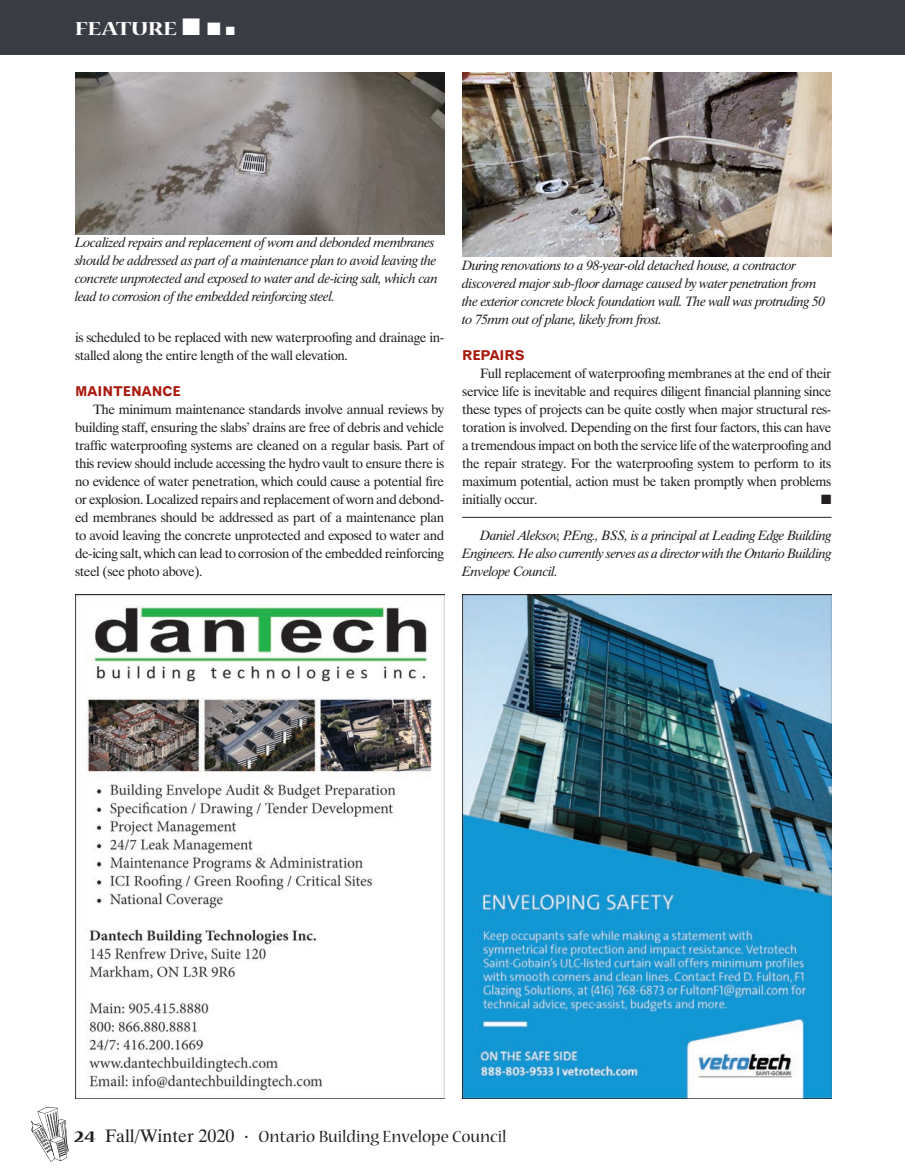
<style>
.page{position:relative;width:905px;height:1175px;background:#fff}
.page>*{position:absolute;margin:0;border:0;box-sizing:border-box;transform-origin:0 0}
.t1{font:700 expanded 21px "Nueva";color:#fff}
.t2{font:18px "Nueva";color:#231f20}
.t3{font:13.5px/18px "Dutch 801 BT";letter-spacing:-.03em;color:#231f20;text-align:justify}
.Captions{font:italic 13.5px/18px "Dutch 801 BT";letter-spacing:-.03em;color:#231f20}
.Author_Bio{font:italic 13.5px/18px "Dutch 801 BT";letter-spacing:-.03em;color:#231f20;text-align:justify}
.Subhead{font:13.5px "Gothic 720 BT Bold B";color:#a9190e}
.t4{font:13.5px "Zapf Dingbats ITC";color:#231f20}
.s1{font-weight:700;font-stretch:expanded}
.s2{font-family:"Dutch 801 BT"}
</style>
<div class="page">
<img style="left:32px;top:1107px;width:36px;height:54px">
<img style="left:75px;top:594px;width:369px;height:504px">
<img style="left:462px;top:594px;width:369px;height:504px">
<img style="left:75px;top:72px;width:369px;height:162px">
<hr style="left:462px;top:517px;width:369px;height:1px;background:#231f20">
<img style="left:462px;top:72px;width:369px;height:185px">
<div style="left:0;top:0;width:904px;height:54px;background:#393c43"></div>
<p class="t1" style="left:75px;top:19px;width:161px">FEATURE ■ ■ ■</p>
<p class="Captions" style="left:75px;top:233px;width:364px">Localized repairs and replacement of worn and debonded membranes should be addressed as part of a maintenance plan to avoid leaving the concrete unprotected and exposed to water and de-icing salt, which can lead to corrosion of the embedded reinforcing steel.</p>
<p class="t3" style="left:75px;top:328px;width:370px">is scheduled to be replaced with new waterproofing and drainage in&shy;stalled along the entire length of the wall elevation.</p>
<p class="Subhead" style="left:75px;top:383px;width:107px">MAINTENANCE</p>
<p class="t3" style="left:75px;top:400px;width:371px;text-indent:18px">The minimum maintenance standards involve annual reviews by building staff, ensuring the slabs’ drains are free of debris and vehicle traffic waterproofing systems are cleaned on a regular basis. Part of this review should include accessing the hydro vault to ensure there is no evidence of water penetration, which could cause a potential fire or explosion. Localized repairs and replacement of worn and debond&shy;ed membranes should be addressed as part of a maintenance plan to avoid leaving the concrete unprotected and exposed to water and de-icing salt, which can lead to corrosion of the embedded reinforcing steel (see photo above).</p>
<p class="Captions" style="left:462px;top:256px;width:364px">During renovations to a 98-year-old detached house, a contractor discovered major sub-floor damage caused by water penetration from the exterior concrete block foundation wall. The wall was protruding 50 to 75mm out of plane, likely from frost.</p>
<p class="Subhead" style="left:462px;top:347px;width:64px">REPAIRS</p>
<p class="t3" style="left:462px;top:364px;width:371px;text-indent:18px">Full replacement of waterproofing membranes at the end of their service life is inevitable and requires diligent financial planning since these types of projects can be quite costly when major structural res&shy;toration is involved. Depending on the first four factors, this can have a tremendous impact on both the service life of the waterproofing and the repair strategy. For the waterproofing system to perform to its maximum potential, action must be taken promptly when problems initially occur.</p>
<p class="t4" style="left:821px;top:493px;width:12px">■</p>
<p class="Author_Bio" style="left:462px;top:526px;width:371px;text-indent:18px">Daniel Aleksov, P.Eng., BSS, is a principal at Leading Edge Building Engineers. He also currently serves as a director with the Ontario Building Envelope Council.</p>
<h2 class="t2" style="left:74px;top:1127px;width:434px"><span class="s1">24</span> <span class="s2">Fall/Winter 2020</span> • Ontario Building Envelope Council</h2>
</div>
